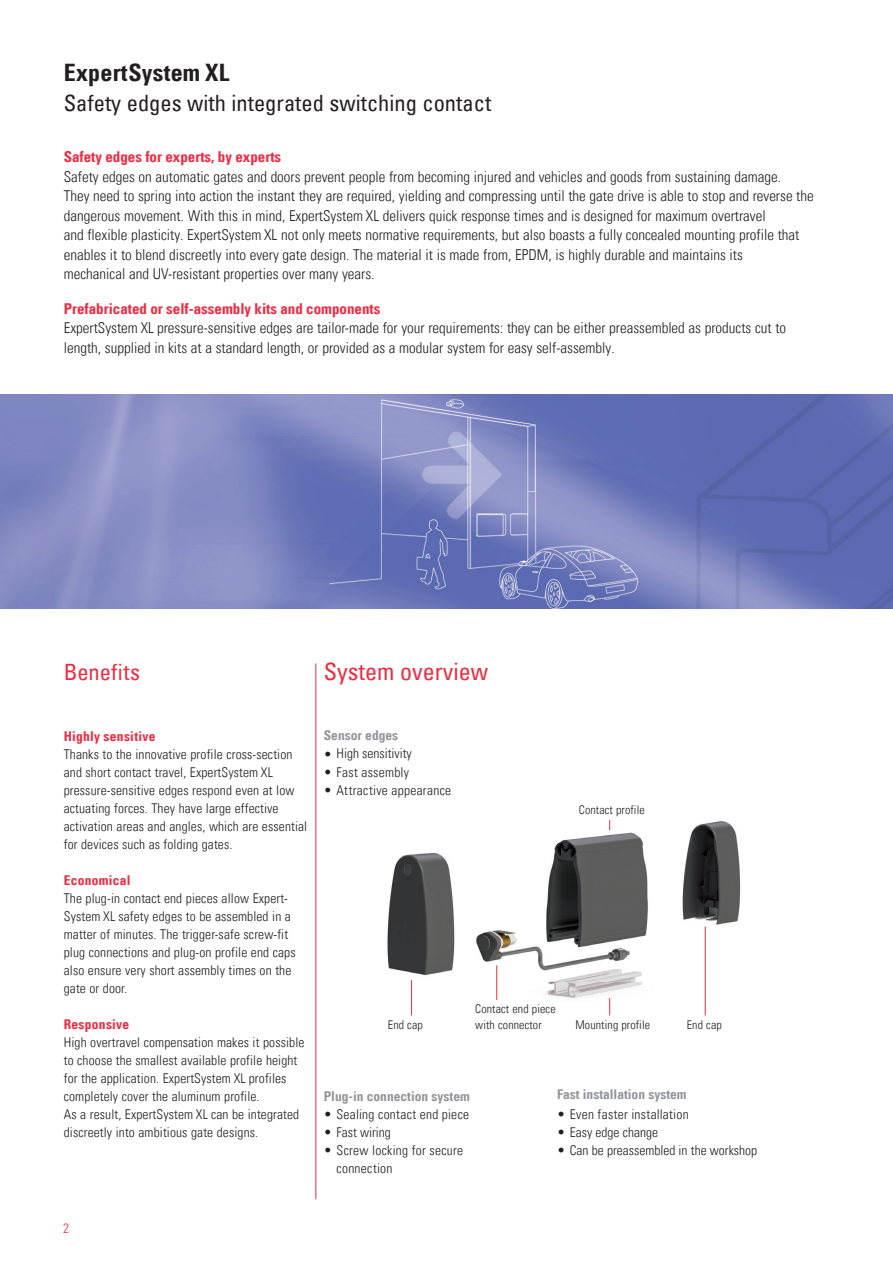
<style>
.page{position:relative;width:893px;height:1263px;background:#fff}
.page>*{position:absolute;margin:0;border:0;box-sizing:border-box;transform-origin:0 0}
.t1{font:24px "Univers Com 67 Bold Cond";letter-spacing:.01em;color:#231f20}
.t2{font:condensed 24px "Univers Com 57";color:#ed2c42}
.t3{font:condensed 22.5px "Univers Com 57";color:#231f20}
.t4{font:condensed 22.5px "Univers Com 57";letter-spacing:.01em;color:#ed2c42}
.t5{font:15px/19.5px "Univers Com 47 Light Cond";color:#231f20}
.t6{font:15px "Univers Com 67 Bold Cond";color:#ed2c42}
.t7{font:13.5px/18px "Univers Com 47 Light Cond";letter-spacing:.01em;color:#231f20}
.t8{font:13.5px "Univers Com 67 Bold Cond";color:#939598}
.t9{font:13.5px "Univers Com 67 Bold Cond";letter-spacing:.02em;color:#ed2c42}
.t10{font:300 condensed 13.5px "Univers";color:#ed2c42}
.t11{font:12px/16.5px "Univers Com 47 Light Cond";letter-spacing:.01em;color:#231f20}
</style>
<div class="page">
<img style="left:387px;top:820px;width:354px;height:196px">
<img style="left:0;top:394px;width:893px;height:215px">
<hr style="left:496px;top:965px;width:1px;height:35px;background:#ed2c42">
<svg style="left:609px;top:998px;width:1px;height:17px"></svg>
<hr style="left:705px;top:927px;width:1px;height:88px;background:#ed2c42">
<hr style="left:411px;top:980px;width:1px;height:35px;background:#ed2c42">
<hr style="left:316px;top:663px;width:1px;height:536px;background:#ed2c42">
<h1 class="t1" style="left:64px;top:58px;width:167px">ExpertSystem XL</h1>
<h2 class="t3" style="left:64px;top:89px;width:429px">Safety edges with integrated switching contact</h2>
<p class="t6" style="left:64px;top:148px;width:219px">Safety edges for experts, by experts</p>
<p class="t5" style="left:64px;top:167px;width:751px">Safety edges on automatic gates and doors prevent people from becoming injured and vehicles and goods from sustaining damage.<br>They need to spring into action the instant they are required, yielding and compressing until the gate drive is able to stop and reverse the dangerous movement. With this in mind, ExpertSystem XL delivers quick response times and is designed for maximum overtravel<br>and flexible plasticity. ExpertSystem XL not only meets normative requirements, but also boasts a fully concealed mounting profile that enables it to blend discreetly into every gate design. The material it is made from, EPDM, is highly durable and maintains its<br>mechanical and UV-resistant properties over many years.</p>
<p class="t6" style="left:64px;top:299px;width:318px">Prefabricated or self-assembly kits and components</p>
<p class="t5" style="left:64px;top:318px;width:724px">ExpertSystem XL pressure-sensitive edges are tailor-made for your requirements: they can be either preassembled as products cut to length, supplied in kits at a standard length, or provided as a modular system for easy self-assembly.</p>
<h2 class="t4" style="left:64px;top:657px;width:78px">Benefits</h2>
<p class="t9" style="left:64px;top:728px;width:93px">Highly sensitive</p>
<p class="t7" style="left:64px;top:745px;width:245px">Thanks to the innovative profile cross-section and short contact travel, ExpertSystem XL pressure-sensitive edges respond even at low actuating forces. They have large effective activation areas and angles, which are essential for devices such as folding gates.</p>
<p class="t9" style="left:64px;top:872px;width:68px">Economical</p>
<p class="t7" style="left:64px;top:889px;width:233px">The plug-in contact end pieces allow Expert-System XL safety edges to be assembled in a matter of minutes. The trigger-safe screw-fit plug connections and plug-on profile end caps also ensure very short assembly times on the gate or door.</p>
<p class="t9" style="left:64px;top:1016px;width:67px">Responsive</p>
<p class="t7" style="left:64px;top:1033px;width:242px">High overtravel compensation makes it possible to choose the smallest available profile height for the application. ExpertSystem XL profiles completely cover the aluminum profile.<br>As a result, ExpertSystem XL can be integrated discreetly into ambitious gate designs.</p>
<h1 class="t2" style="left:324px;top:657px;width:166px">System overview</h1>
<p class="t8" style="left:324px;top:726px;width:76px">Sensor edges</p>
<p class="t7" style="left:324px;top:744px;width:90px">• High sensitivity</p>
<p class="t7" style="left:324px;top:763px;width:87px">• Fast assembly</p>
<p class="t7" style="left:324px;top:781px;width:129px">• Attractive appearance</p>
<p class="t11" style="left:579px;top:801px;width:67px">Contact profile</p>
<p class="t11" style="left:388px;top:1016px;width:36px">End cap</p>
<p class="t11" style="left:475px;top:1000px;width:82px">Contact end piece with connector</p>
<p class="t11" style="left:575px;top:1016px;width:76px">Mounting profile</p>
<p class="t11" style="left:687px;top:1016px;width:36px">End cap</p>
<p class="t8" style="left:324px;top:1088px;width:148px">Plug-in connection system</p>
<p class="t7" style="left:324px;top:1105px;width:147px">• Sealing contact end piece</p>
<p class="t7" style="left:324px;top:1123px;width:69px">• Fast wiring</p>
<p class="t7" style="left:336px;top:1141px;width:128px;text-indent:-13px">• Screw locking for secure connection</p>
<p class="t8" style="left:557px;top:1086px;width:131px">Fast installation system</p>
<p class="t7" style="left:557px;top:1105px;width:133px">• Even faster installation</p>
<p class="t7" style="left:557px;top:1123px;width:103px">• Easy edge change</p>
<p class="t7" style="left:557px;top:1141px;width:202px">• Can be preassembled in the workshop</p>
<p class="t10" style="left:63px;top:1220px;width:7px">2</p>
</div>
